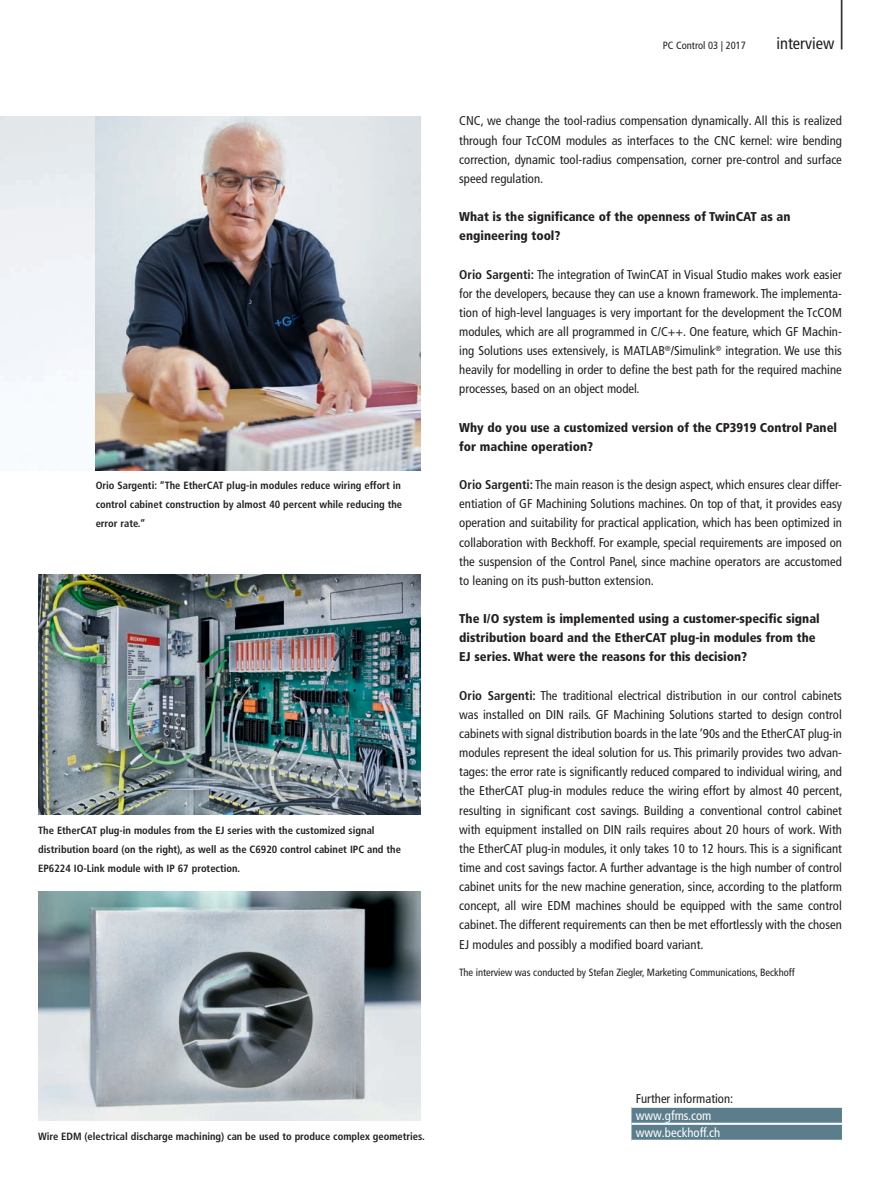
<style>
.page{position:relative;width:893px;height:1191px;background:#fff}
.page>*{position:absolute;margin:0;border:0;box-sizing:border-box;transform-origin:0 0}
.t1{font:300 condensed 61.8px "Frutiger LT Pro";color:#231f20;scale:.49 1}
.t2{font:condensed 16.5px "Frutiger LT Pro";color:#231f20}
.t3{font:condensed 12.75px/19.2px "Frutiger LT Pro";color:#231f20;text-align:justify}
.t4{font:900 condensed 12.75px/19.2px "Frutiger LT Pro";color:#231f20}
.t5{font:condensed 12.75px/17px "Frutiger LT Pro";color:#fff}
.t6{font:700 condensed 10.5px/19.2px "Frutiger LT Pro";color:#231f20}
.t7{font:condensed 10.5px "Frutiger LT Pro";letter-spacing:-.005em;color:#231f20}
.s1{font-weight:700}
</style>
<div class="page">
<img style="left:0;top:117px;width:96px;height:353px">
<img style="left:96px;top:117px;width:325px;height:353px">
<svg style="left:631px;top:1107px;width:211px;height:32px;background:#648492"></svg>
<hr style="left:631px;top:1122px;width:211px;height:2px;background:#fff">
<img style="left:38px;top:574px;width:383px;height:240px">
<img style="left:38px;top:891px;width:383px;height:229px">
<p class="t6" style="left:96px;top:476px;width:308px">Orio Sargenti: “The EtherCAT plug-in modules reduce wiring effort in control cabinet construction by almost 40 percent while reducing the error rate.”</p>
<p class="t6" style="left:38px;top:820px;width:364px">The EtherCAT plug-in modules from the EJ series with the customized signal distribution board (on the right), as well as the C6920 control cabinet IPC and the<br>EP6224 IO-Link module with IP 67 protection.</p>
<h1 class="t1" style="left:838px;top:-23px;width:15px">|</h1>
<p class="t7" style="left:663px;top:39px;width:85px">PC Control 03 | 2017</p>
<p class="t2" style="left:776px;top:34px;width:60px">interview</p>
<p class="t3" style="left:459px;top:112px;width:384px">CNC, we change the tool-radius compensation dynamically. All this is realized through four TcCOM modules as interfaces to the CNC kernel: wire bending correction, dynamic tool-radius compensation, corner pre-control and surface speed regulation.</p>
<p class="t4" style="left:459px;top:207px;width:333px">What is the significance of the openness of TwinCAT as an engineering tool?</p>
<p class="t3" style="left:459px;top:265px;width:384px"><span class="s1">Orio Sargenti:</span> The integration of TwinCAT in Visual Studio makes work easier for the developers, because they can use a known framework. The implementa&shy;tion of high-level languages is very important for the development the TcCOM modules, which are all programmed in C/C++. One feature, which GF Machin&shy;ing Solutions uses extensively, is MATLAB<sup>®</sup>/Simulink<sup>®</sup> integration. We use this heavily for modelling in order to define the best path for the required machine processes, based on an object model.</p>
<p class="t4" style="left:459px;top:418px;width:379px">Why do you use a customized version of the CP3919 Control Panel for machine operation?</p>
<p class="t3" style="left:459px;top:475px;width:384px"><span class="s1">Orio Sargenti:</span> The main reason is the design aspect, which ensures clear differ&shy;entiation of GF Machining Solutions machines. On top of that, it provides easy operation and suitability for practical application, which has been optimized in collaboration with Beckhoff. For example, special requirements are imposed on the suspension of the Control Panel, since machine operators are accustomed to leaning on its push-button extension.</p>
<p class="t4" style="left:459px;top:609px;width:362px">The I/O system is implemented using a customer-specific signal distribution board and the EtherCAT plug-in modules from the<br>EJ series. What were the reasons for this decision?</p>
<p class="t3" style="left:459px;top:686px;width:385px"><span class="s1">Orio Sargenti:</span> The traditional electrical distribution in our control cabinets was installed on DIN rails. GF Machining Solutions started to design control cabinets with signal distribution boards in the late ’90s and the EtherCAT plug-in modules represent the ideal solution for us. This primarily provides two advan&shy;tages: the error rate is significantly reduced compared to individual wiring, and the EtherCAT plug-in modules reduce the wiring effort by almost 40 percent, resulting in significant cost savings. Building a conventional control cabinet with equipment installed on DIN rails requires about 20 hours of work. With the EtherCAT plug-in modules, it only takes 10 to 12 hours. This is a significant time and cost savings factor. A further advantage is the high number of control cabinet units for the new machine generation, since, according to the platform concept, all wire EDM machines should be equipped with the same control cabinet. The different requirements can then be met effortlessly with the chosen EJ modules and possibly a modified board variant.</p>
<p class="t7" style="left:459px;top:965px;width:337px">The interview was conducted by Stefan Ziegler, Marketing Communications, Beckhoff</p>
<p class="t6" style="left:38px;top:1126px;width:388px">Wire EDM (electrical discharge machining) can be used to produce complex geometries.</p>
<p class="t3" style="left:636px;top:1088px;width:99px">Further information:</p>
<p class="t5" style="left:636px;top:1107px;width:86px">www.gfms.com www.beckhoff.ch</p>
</div>
